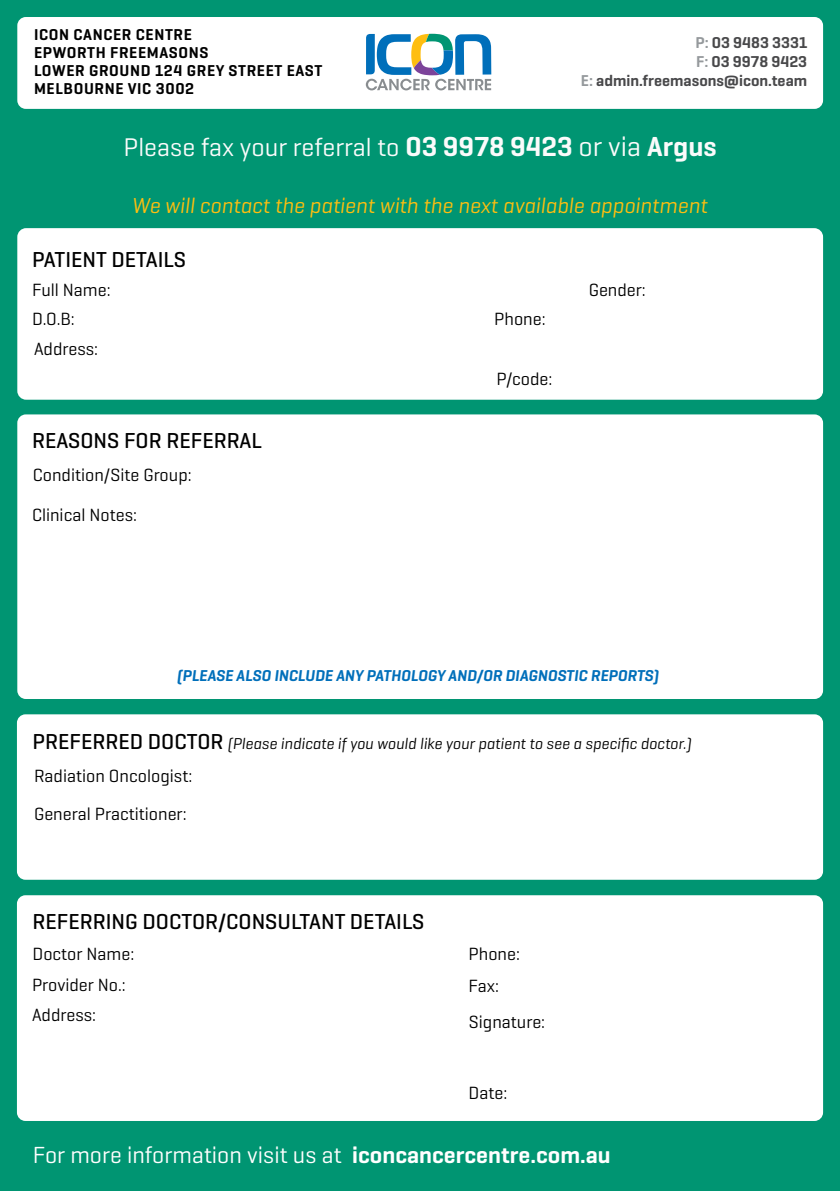
<style>
.page{position:relative;width:840px;height:1191px;background:#fff}
.page>*{position:absolute;margin:0;border:0;box-sizing:border-box;transform-origin:0 0}
.t1{font:26px "Geogrotesque";color:#fbfbfb}
.t2{font:23.6px "Geogrotesque";color:#fff}
.t3{font:500 22px "Geogrotesque";color:#000}
.t4{font:italic 22px "Geogrotesque";color:#febe10}
.t5{font:18px/30.8px "Geogrotesque";color:#000}
.t6{font:600 16px/18px "Geogrotesque";letter-spacing:.04em;color:#000}
.t7{font:italic 16px "Geogrotesque";color:#000}
.t8{font:italic 600 16px "Geogrotesque";color:#006fba}
.t9{font:600 16px/19.2px "Geogrotesque";color:#48484a;text-align:right}
.s1{color:#95999c}
.s2{font-weight:600;font-size:28px}
.s3{font-size:28px}
.s4{font-weight:500;font-style:normal;font-size:22px}
.s5{font-weight:600}
</style>
<div class="page">
<div style="left:0;top:0;width:839px;height:1191px;background:#009572"></div>
<div style="left:17px;top:228px;width:805px;height:172px;background:#fff;border-radius:9px"></div>
<div style="left:17px;top:414px;width:805px;height:285px;background:#fff;border-radius:9px"></div>
<div style="left:17px;top:895px;width:805px;height:226px;background:#fff;border-radius:9px"></div>
<div style="left:17px;top:17px;width:805px;height:92px;background:#fff;border-radius:9px"></div>
<svg style="left:365px;top:34px;width:126px;height:56px"></svg>
<div style="left:17px;top:714px;width:805px;height:165px;background:#fff;border-radius:9px"></div>
<p class="t6" style="left:34px;top:26px;width:290px">ICON CANCER CENTRE<br>EPWORTH FREEMASONS<br>LOWER GROUND 124 GREY STREET EAST<br>MELBOURNE VIC 3002</p>
<p class="t9" style="left:580px;top:32px;width:228px"><span class="s1">P:</span> 03 9483 3331<br><span class="s1">F:</span> 03 9978 9423<br><span class="s1">E:</span> admin.freemasons@icon.team</p>
<h1 class="t1" style="left:123px;top:130px;width:594px">Please fax your referral to <span class="s2">03 9978 9423</span> <span class="s3">or via</span> <span class="s2">Argus</span></h1>
<p class="t4" style="left:132px;top:192px;width:576px">We will contact the patient with the next available appointment</p>
<p class="t3" style="left:32px;top:246px;width:155px">PATIENT DETAILS</p>
<p class="t5" style="left:32px;top:274px;width:80px">Full Name:</p>
<p class="t5" style="left:32px;top:303px;width:44px">D.O.B:</p>
<p class="t5" style="left:34px;top:333px;width:66px">Address:</p>
<p class="t3" style="left:32px;top:426px;width:231px">REASONS FOR REFERRAL</p>
<p class="t5" style="left:33px;top:459px;width:160px">Condition/Site Group:</p>
<p class="t5" style="left:32px;top:498px;width:106px">Clinical Notes:</p>
<p class="t5" style="left:494px;top:303px;width:53px">Phone:</p>
<p class="t5" style="left:496px;top:363px;width:57px">P/code:</p>
<p class="t5" style="left:588px;top:274px;width:59px">Gender:</p>
<p class="t8" style="left:177px;top:666px;width:483px">(PLEASE ALSO INCLUDE ANY PATHOLOGY AND/OR DIAGNOSTIC REPORTS)</p>
<p class="t7" style="left:33px;top:733px;width:660px"><span class="s4">PREFERRED DOCTOR</span> (Please indicate if you would like your patient to see a specific doctor.)</p>
<p class="t5" style="left:34px;top:760px;width:160px">Radiation Oncologist:</p>
<p class="t5" style="left:34px;top:798px;width:154px">General Practitioner:</p>
<p class="t3" style="left:33px;top:907px;width:393px">REFERRING DOCTOR/CONSULTANT DETAILS</p>
<p class="t5" style="left:32px;top:938px;width:104px">Doctor Name:<br>Provider No.:</p>
<p class="t5" style="left:32px;top:999px;width:66px">Address:</p>
<p class="t5" style="left:468px;top:937px;width:53px">Phone:</p>
<p class="t5" style="left:468px;top:969px;width:32px">Fax:</p>
<p class="t5" style="left:468px;top:1006px;width:78px">Signature:</p>
<p class="t5" style="left:468px;top:1077px;width:40px">Date:</p>
<h2 class="t2" style="left:33px;top:1140px;width:579px">For more information visit us at <span class="s5">iconcancercentre.com.au</span></h2>
</div>
